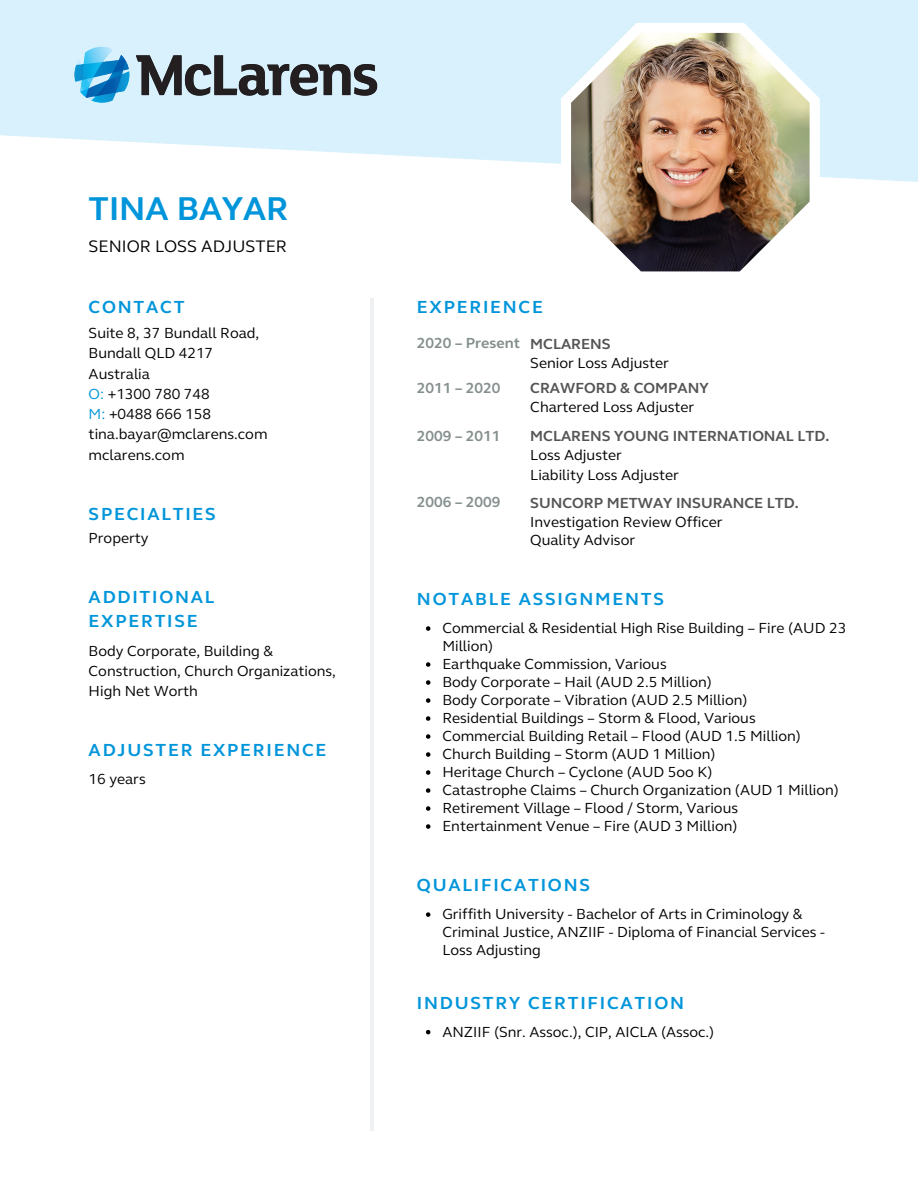
<style>
.page{position:relative;width:918px;height:1188px;background:#fff}
.page>*{position:absolute;margin:0;border:0;box-sizing:border-box;transform-origin:0 0}
.t1{font:700 33.9px "FS Elliot";color:#0095da}
.t2{font:700 18px/24.8px "FS Elliot";letter-spacing:.1em;color:#0095da}
.t3{font:17.1px "FS Elliot";color:#000}
.t4{font:15px/18px "FS Elliot";color:#000}
.t5{font:700 15px "FS Elliot";color:#545454}
.t6{font:700 15px "FS Elliot";color:#848f8e}
.s1{color:#0095da}
</style>
<div class="page">
<hr style="left:370px;top:298px;width:3px;height:832px;background:#eff0f2">
<svg style="left:561px;top:23px;width:259px;height:249px"></svg>
<img style="left:571px;top:33px;width:239px;height:238px">
<svg style="left:426px;top:626px;width:4px;height:5px"></svg>
<svg style="left:426px;top:662px;width:4px;height:5px"></svg>
<svg style="left:426px;top:680px;width:4px;height:5px"></svg>
<svg style="left:426px;top:698px;width:4px;height:5px"></svg>
<svg style="left:426px;top:716px;width:4px;height:5px"></svg>
<svg style="left:426px;top:734px;width:4px;height:5px"></svg>
<svg style="left:426px;top:752px;width:4px;height:5px"></svg>
<svg style="left:426px;top:770px;width:4px;height:5px"></svg>
<svg style="left:426px;top:788px;width:4px;height:5px"></svg>
<svg style="left:426px;top:806px;width:4px;height:5px"></svg>
<svg style="left:426px;top:824px;width:4px;height:5px"></svg>
<svg style="left:426px;top:912px;width:4px;height:5px"></svg>
<svg style="left:426px;top:1030px;width:4px;height:4px"></svg>
<img style="left:54px;top:23px;width:344px;height:103px">
<p class="t1" style="left:89px;top:189px;width:201px">TINA BAYAR</p>
<h5 class="t3" style="left:89px;top:236px;width:200px">SENIOR LOSS ADJUSTER</h5>
<h4 class="t2" style="left:89px;top:295px;width:97px">CONTACT</h4>
<h5 class="t4" style="left:89px;top:324px;width:172px">Suite 8, 37 Bundall Road,</h5>
<h4 class="t4" style="left:89px;top:345px;width:126px">Bundall QLD 4217</h4>
<p class="t4" style="left:89px;top:365px;width:63px">Australia</p>
<h5 class="t4" style="left:89px;top:385px;width:123px"><span class="s1">O:</span> +1300 780 748</h5>
<h4 class="t4" style="left:89px;top:405px;width:124px"><span class="s1">M:</span> +0488 666 158</h4>
<p class="t4" style="left:89px;top:426px;width:180px">tina.bayar@mclarens.com</p>
<h5 class="t4" style="left:89px;top:446px;width:97px">mclarens.com</h5>
<p class="t2" style="left:89px;top:501px;width:129px">SPECIALTIES</p>
<p class="t4" style="left:89px;top:529px;width:61px">Property</p>
<h1 class="t2" style="left:89px;top:584px;width:127px">ADDITIONAL<br>EXPERTISE</h1>
<p class="t4" style="left:89px;top:640px;width:249px;line-height:20.2px">Body Corporate, Building &amp;<br>Construction, Church Organizations,<br>High Net Worth</p>
<p class="t2" style="left:89px;top:738px;width:239px">ADJUSTER EXPERIENCE</p>
<h4 class="t4" style="left:89px;top:770px;width:59px">16 years</h4>
<p class="t2" style="left:417px;top:295px;width:127px">EXPERIENCE</p>
<p class="t6" style="left:417px;top:334px;width:105px">2020 – Present</p>
<p class="t5" style="left:530px;top:335px;width:82px">MCLARENS</p>
<h2 class="t4" style="left:530px;top:354px;width:140px">Senior Loss Adjuster</h2>
<p class="t6" style="left:417px;top:379px;width:85px">2011 – 2020</p>
<p class="t5" style="left:530px;top:379px;width:180px">CRAWFORD &amp; COMPANY</p>
<p class="t4" style="left:530px;top:398px;width:165px">Chartered Loss Adjuster</p>
<p class="t6" style="left:417px;top:426px;width:85px">2009 – 2011</p>
<p class="t5" style="left:530px;top:427px;width:301px">MCLARENS YOUNG INTERNATIONAL LTD.</p>
<p class="t4" style="left:530px;top:466px;width:150px">Liability Loss Adjuster</p>
<p class="t4" style="left:530px;top:513px;width:194px">Investigation Review Officer</p>
<p class="t4" style="left:530px;top:446px;width:93px">Loss Adjuster</p>
<p class="t6" style="left:417px;top:493px;width:85px">2006 – 2009</p>
<h2 class="t5" style="left:530px;top:494px;width:270px">SUNCORP METWAY INSURANCE LTD.</h2>
<p class="t4" style="left:530px;top:531px;width:106px">Quality Advisor</p>
<h2 class="t2" style="left:417px;top:587px;width:248px">NOTABLE ASSIGNMENTS</h2>
<h3 class="t4" style="left:442px;top:619px;width:405px">Commercial &amp; Residential High Rise Building – Fire (AUD 23<br>Million)</h3>
<h2 class="t4" style="left:442px;top:655px;width:226px">Earthquake Commission, Various</h2>
<p class="t4" style="left:442px;top:673px;width:271px">Body Corporate – Hail (AUD 2.5 Million)</p>
<p class="t4" style="left:442px;top:691px;width:307px">Body Corporate – Vibration (AUD 2.5 Million)</p>
<p class="t4" style="left:442px;top:709px;width:315px">Residential Buildings – Storm &amp; Flood, Various</p>
<p class="t4" style="left:442px;top:727px;width:360px">Commercial Building Retail – Flood (AUD 1.5 Million)</p>
<p class="t4" style="left:442px;top:745px;width:275px">Church Building – Storm (AUD 1 Million)</p>
<p class="t4" style="left:442px;top:763px;width:272px">Heritage Church – Cyclone (AUD 5oo K)</p>
<p class="t4" style="left:442px;top:781px;width:398px">Catastrophe Claims – Church Organization (AUD 1 Million)</p>
<h2 class="t4" style="left:442px;top:799px;width:297px">Retirement Village – Flood / Storm, Various</h2>
<p class="t4" style="left:442px;top:817px;width:297px">Entertainment Venue – Fire (AUD 3 Million)</p>
<h2 class="t2" style="left:417px;top:873px;width:175px">QUALIFICATIONS</h2>
<p class="t4" style="left:442px;top:905px;width:384px">Griffith University - Bachelor of Arts in Criminology &amp;<br>Criminal Justice, ANZIIF - Diploma of Financial Services -<br>Loss Adjusting</p>
<h2 class="t2" style="left:417px;top:991px;width:269px">INDUSTRY CERTIFICATION</h2>
<p class="t4" style="left:442px;top:1023px;width:273px">ANZIIF (Snr. Assoc.), CIP, AICLA (Assoc.)</p>
</div>
